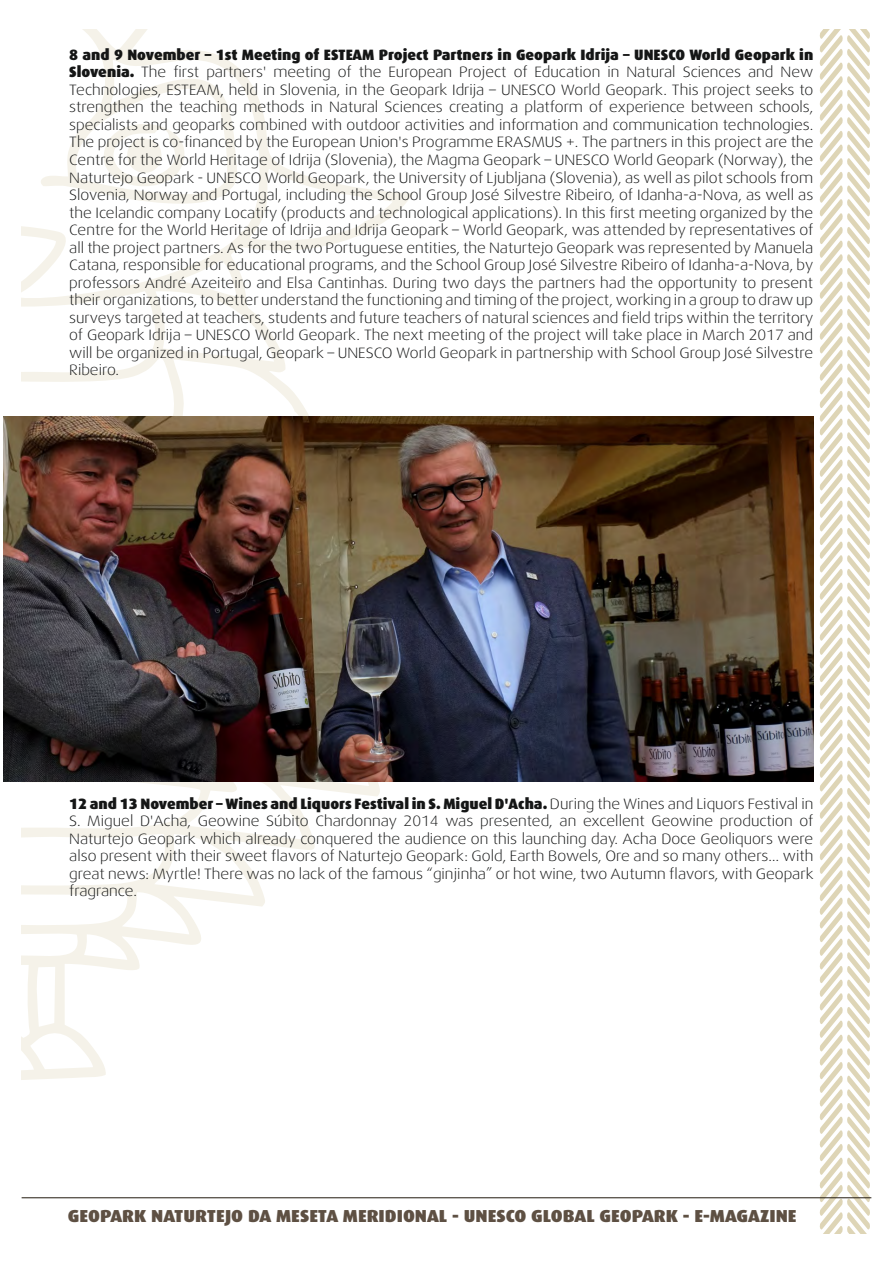
<style>
.page{position:relative;width:893px;height:1263px;background:#fff}
.page>*{position:absolute;margin:0;border:0;box-sizing:border-box;transform-origin:0 0}
.t1{font:900 17.4px "Dax";color:#5e5043;scale:1.06 1}
.t2{font:300 15px/17.5px "Dax Wide";color:#151616;text-align:justify}
.t3{font:900 15px "Dax";color:#151616}
.s1{font-family:"Dax";font-weight:900}
.s2{font-family:"Dax Wide";font-weight:300}
</style>
<div class="page">
<svg style="left:22px;top:30px;width:391px;height:1050px"></svg>
<svg style="left:96px;top:110px;width:97px;height:90px"></svg>
<svg style="left:22px;top:226px;width:50px;height:68px"></svg>
<svg style="left:820px;top:30px;width:50px;height:1203px"></svg>
<hr style="left:22px;top:1197px;width:849px;height:1px;background:#221a0f">
<img style="left:3px;top:416px;width:810px;height:365px">
<p class="t3" style="left:69px;top:46px;width:746px">8 and 9 November – 1st Meeting of ESTEAM Project Partners in Geopark Idrija – UNESCO World Geopark in</p>
<p class="t2" style="left:69px;top:63px;width:746px"><span class="s1">Slovenia.</span> The first partners' meeting of the European Project of Education in Natural Sciences and New Technologies, ESTEAM, held in Slovenia, in the Geopark Idrija – UNESCO World Geopark. This project seeks to strengthen the teaching methods in Natural Sciences creating a platform of experience between schools, specialists and geoparks combined with outdoor activities and information and communication technologies.<br>The project is co-financed by the European Union's Programme ERASMUS +. The partners in this project are the Centre for the World Heritage of Idrija (Slovenia), the Magma Geopark – UNESCO World Geopark (Norway), the Naturtejo Geopark - UNESCO World Geopark, the University of Ljubljana (Slovenia), as well as pilot schools from Slovenia, Norway and Portugal, including the School Group José Silvestre Ribeiro, of Idanha-a-Nova, as well as the Icelandic company Locatify (products and technological applications). In this first meeting organized by the Centre for the World Heritage of Idrija and Idrija Geopark – World Geopark, was attended by representatives of all the project partners. As for the two Portuguese entities, the Naturtejo Geopark was represented by Manuela Catana, responsible for educational programs, and the School Group José Silvestre Ribeiro of Idanha-a-Nova, by professors André Azeiteiro and Elsa Cantinhas. During two days the partners had the opportunity to present their organizations, to better understand the functioning and timing of the project, working in a group to draw up surveys targeted at teachers, students and future teachers of natural sciences and field trips within the territory of Geopark Idrija – UNESCO World Geopark. The next meeting of the project will take place in March 2017 and will be organized in Portugal, Geopark – UNESCO World Geopark in partnership with School Group José Silvestre Ribeiro.</p>
<p class="t3" style="left:69px;top:795px;width:746px">12 and 13 November – Wines and Liquors Festival in S. Miguel D'Acha. <span class="s2">During the Wines and Liquors Festival in</span></p>
<p class="t2" style="left:69px;top:812px;width:746px">S. Miguel D'Acha, Geowine Súbito Chardonnay 2014 was presented, an excellent Geowine production of Naturtejo Geopark which already conquered the audience on this launching day. Acha Doce Geoliquors were also present with their sweet flavors of Naturtejo Geopark: Gold, Earth Bowels, Ore and so many others… with great news: Myrtle! There was no lack of the famous “ginjinha” or hot wine, two Autumn flavors, with Geopark fragrance.</p>
<p class="t1" style="left:68px;top:1206px;width:689px">GEOPARK NATURTEJO DA MESETA MERIDIONAL - UNESCO GLOBAL GEOPARK - E-MAGAZINE</p>
</div>
